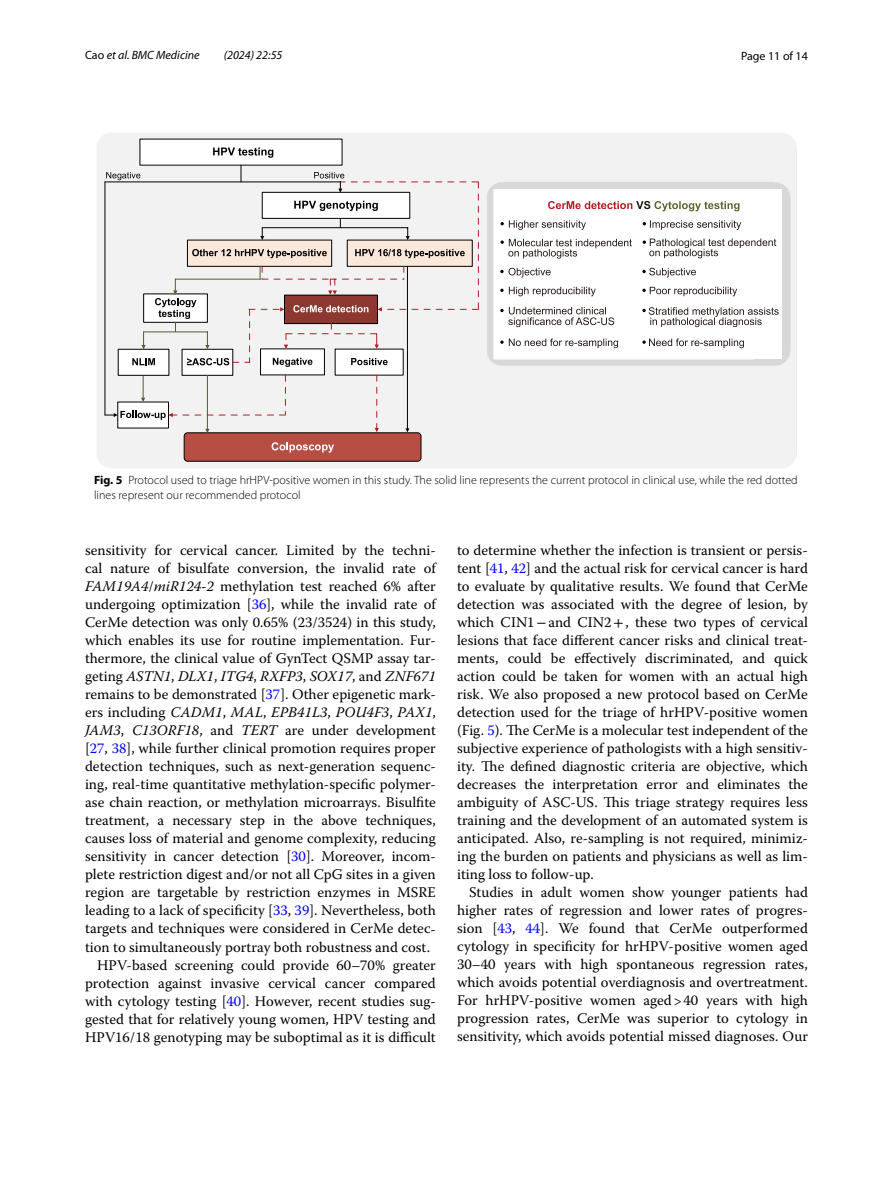
<style>
.page{position:relative;width:893px;height:1187px;background:#fff}
.page>*{position:absolute;margin:0;border:0;box-sizing:border-box;transform-origin:0 0}
.t1{font:14.7px/18px "Warnock Pro";color:#000;text-align:justify}
.t2{font:italic 14.7px "Warnock Pro";color:#000}
.t3{font:300 12px/15px "Myriad Pro";color:#000}
.t4{font:italic 12px "Myriad Pro";color:#000}
.t5{font:12px "Myriad Pro";color:#000}
.s1{font-style:normal}
.s2{font-weight:700}
.s3{font-style:italic}
.s4{color:#00f}
.s5{font-family:"STIX"}
</style>
<div class="page">
<img style="left:97px;top:133px;width:700px;height:335px">
<div style="left:182px;top:349px;width:51px;height:26px;background:#fff"></div>
<div style="left:118px;top:402px;width:50px;height:26px;background:#fff"></div>
<div style="left:261px;top:349px;width:63px;height:26px;background:#fff"></div>
<div style="left:335px;top:349px;width:68px;height:26px;background:#fff"></div>
<div style="left:184px;top:433px;width:237px;height:28px;background:#b74e44;border-radius:3px"></div>
<div style="left:184px;top:432px;width:237px;height:29px;border:1px solid #040000;border-radius:3px"></div>
<svg style="left:272px;top:442px;width:62px;height:10px"></svg>
<div style="left:118px;top:349px;width:51px;height:26px;background:#fff"></div>
<hr style="left:207px;top:375px;width:1px;height:54px;background:#4f612d">
<svg style="left:205px;top:429px;width:5px;height:4px"></svg>
<hr style="left:105px;top:181px;width:235px;height:1px;background:#040000">
<div style="left:140px;top:139px;width:202px;height:26px;background:#fff"></div>
<svg style="left:213px;top:147px;width:60px;height:11px"></svg>
<svg style="left:375px;top:375px;width:4px;height:57px"></svg>
<hr style="left:407px;top:266px;width:1px;height:163px;background:#040000">
<svg style="left:405px;top:428px;width:4px;height:4px"></svg>
<svg style="left:105px;top:375px;width:181px;height:45px"></svg>
<hr style="left:105px;top:182px;width:1px;height:233px;background:#040000">
<svg style="left:106px;top:165px;width:373px;height:202px"></svg>
<div style="left:494px;top:190px;width:288px;height:169px;background:#fff"></div>
<svg style="left:548px;top:201px;width:191px;height:10px"></svg>
<svg style="left:500px;top:220px;width:86px;height:10px"></svg>
<svg style="left:500px;top:239px;width:132px;height:19px"></svg>
<svg style="left:500px;top:268px;width:51px;height:9px"></svg>
<svg style="left:500px;top:287px;width:96px;height:9px"></svg>
<svg style="left:500px;top:307px;width:114px;height:20px"></svg>
<svg style="left:500px;top:338px;width:118px;height:10px"></svg>
<svg style="left:643px;top:220px;width:98px;height:10px"></svg>
<svg style="left:643px;top:238px;width:133px;height:20px"></svg>
<svg style="left:642px;top:268px;width:54px;height:9px"></svg>
<svg style="left:642px;top:287px;width:95px;height:9px"></svg>
<svg style="left:642px;top:307px;width:137px;height:20px"></svg>
<svg style="left:642px;top:338px;width:102px;height:10px"></svg>
<p class="t4" style="left:85px;top:48px;width:116px"><span class="s1">Cao</span> et al. BMC Medicine</p>
<p class="t4" style="left:224px;top:48px;width:60px">(2024) 22:55</p>
<p class="t5" style="left:741px;top:48px;width:68px">Page 11 of 14</p>
<p class="t3" style="left:94px;top:472px;width:705px"><span class="s2">Fig. 5</span> Protocol used to triage hrHPV-positive women in this study. The solid line represents the current protocol in clinical use, while the red dotted lines represent our recommended protocol</p>
<p class="t1" style="left:85px;top:541px;width:352px">sensitivity for cervical cancer. Limited by the techni-</p>
<p class="t1" style="left:85px;top:559px;width:352px">cal nature of bisulfate conversion, the invalid rate of</p>
<p class="t1" style="left:85px;top:577px;width:352px"><span class="s3">FAM19A4</span>/<span class="s3">miR124-2</span> methylation test reached 6% after</p>
<p class="t1" style="left:85px;top:595px;width:352px">undergoing optimization [<span class="s4">36</span>], while the invalid rate of</p>
<p class="t1" style="left:85px;top:613px;width:352px">CerMe detection was only 0.65% (23/3524) in this study,</p>
<p class="t1" style="left:85px;top:631px;width:352px">which enables its use for routine implementation. Fur-</p>
<p class="t1" style="left:85px;top:649px;width:352px">thermore, the clinical value of GynTect QSMP assay tar-</p>
<p class="t2" style="left:85px;top:667px;width:352px"><span class="s1">geting</span> ASTN1<span class="s1">,</span> DLX1<span class="s1">,</span> ITG4<span class="s1">,</span> RXFP3<span class="s1">,</span> SOX17<span class="s1">, and</span> ZNF671</p>
<p class="t1" style="left:85px;top:685px;width:352px">remains to be demonstrated [<span class="s4">37</span>]. Other epigenetic mark-</p>
<p class="t2" style="left:85px;top:703px;width:352px"><span class="s1">ers including</span> CADM1<span class="s1">,</span> MAL<span class="s1">,</span> EPB41L3<span class="s1">,</span> POU4F3<span class="s1">,</span> PAX1<span class="s1">,</span></p>
<p class="t1" style="left:85px;top:721px;width:352px"><span class="s3">JAM3</span>, <span class="s3">C13ORF18</span>, and <span class="s3">TERT</span> are under development</p>
<p class="t1" style="left:85px;top:739px;width:352px">[<span class="s4">27</span>, <span class="s4">38</span>], while further clinical promotion requires proper</p>
<p class="t1" style="left:85px;top:757px;width:352px">detection techniques, such as next-generation sequenc-</p>
<p class="t1" style="left:85px;top:775px;width:352px">ing, real-time quantitative methylation-specific polymer-</p>
<p class="t1" style="left:85px;top:793px;width:352px">ase chain reaction, or methylation microarrays. Bisulfite</p>
<p class="t1" style="left:85px;top:811px;width:352px">treatment, a necessary step in the above techniques,</p>
<p class="t1" style="left:85px;top:829px;width:352px">causes loss of material and genome complexity, reducing</p>
<p class="t1" style="left:85px;top:847px;width:352px">sensitivity in cancer detection [<span class="s4">30</span>]. Moreover, incom-</p>
<p class="t1" style="left:85px;top:865px;width:352px">plete restriction digest and/or not all CpG sites in a given</p>
<p class="t1" style="left:85px;top:883px;width:352px">region are targetable by restriction enzymes in MSRE</p>
<p class="t1" style="left:85px;top:901px;width:352px">leading to a lack of specificity [<span class="s4">33</span>, <span class="s4">39</span>]. Nevertheless, both</p>
<p class="t1" style="left:85px;top:919px;width:352px">targets and techniques were considered in CerMe detec-</p>
<p class="t1" style="left:85px;top:937px;width:347px">tion to simultaneously portray both robustness and cost.</p>
<p class="t1" style="left:97px;top:955px;width:340px">HPV-based screening could provide 60–70% greater</p>
<p class="t1" style="left:85px;top:973px;width:352px">protection against invasive cervical cancer compared</p>
<p class="t1" style="left:85px;top:991px;width:352px">with cytology testing [<span class="s4">40</span>]. However, recent studies sug-</p>
<p class="t1" style="left:85px;top:1009px;width:352px">gested that for relatively young women, HPV testing and</p>
<p class="t1" style="left:85px;top:1027px;width:352px">HPV16/18 genotyping may be suboptimal as it is difficult</p>
<p class="t1" style="left:457px;top:541px;width:352px">to determine whether the infection is transient or persis&shy;tent [<span class="s4">41</span>, <span class="s4">42</span>] and the actual risk for cervical cancer is hard to evaluate by qualitative results. We found that CerMe detection was associated with the degree of lesion, by which CIN1<span class="s5">−</span>and CIN2<span class="s5">+</span>, these two types of cervical lesions that face different cancer risks and clinical treat&shy;ments, could be effectively discriminated, and quick action could be taken for women with an actual high risk. We also proposed a new protocol based on CerMe detection used for the triage of hrHPV-positive women (Fig. <span class="s4">5</span>). The CerMe is a molecular test independent of the subjective experience of pathologists with a high sensitiv&shy;ity. The defined diagnostic criteria are objective, which decreases the interpretation error and eliminates the ambiguity of ASC-US. This triage strategy requires less training and the development of an automated system is anticipated. Also, re-sampling is not required, minimiz&shy;ing the burden on patients and physicians as well as lim&shy;iting loss to follow-up.</p>
<p class="t1" style="left:457px;top:883px;width:352px;text-indent:12px">Studies in adult women show younger patients had higher rates of regression and lower rates of progres&shy;sion [<span class="s4">43</span>, <span class="s4">44</span>]. We found that CerMe outperformed cytology in specificity for hrHPV-positive women aged 30–40 years with high spontaneous regression rates, which avoids potential overdiagnosis and overtreatment.<br>For hrHPV-positive women aged&gt;40 years with high progression rates, CerMe was superior to cytology in sensitivity, which avoids potential missed diagnoses. Our</p>
</div>
